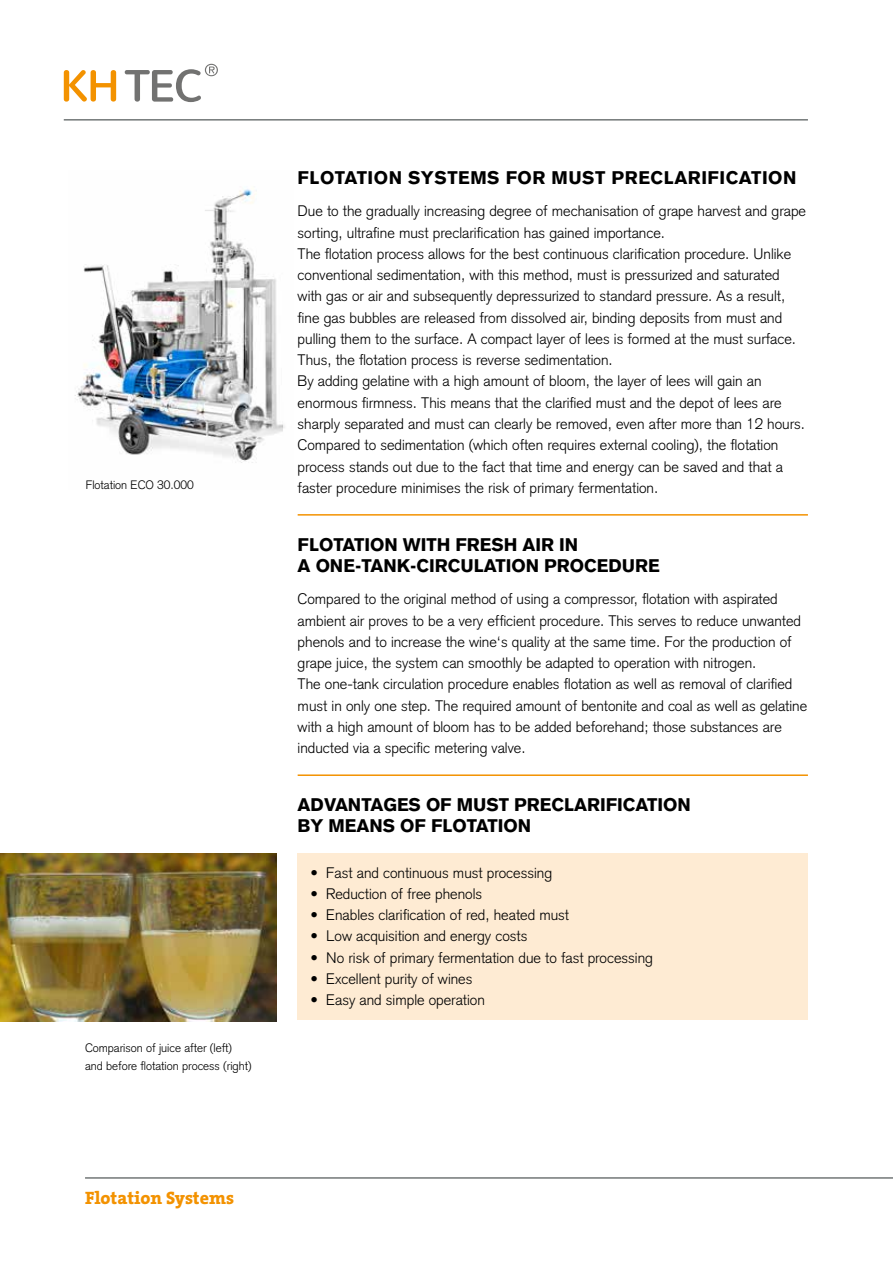
<style>
.page{position:relative;width:893px;height:1263px;background:#fff}
.page>*{position:absolute;margin:0;border:0;box-sizing:border-box;transform-origin:0 0}
.t1{font:900 18px/21px "Akzidenz Grotesk";color:#000}
.t2{font:900 18px "Akzidenz Grotesk";letter-spacing:.03em;color:#000}
.t3{font:800 18px "The Serif";color:#f39200}
.t4{font:300 15px/21.3px "Akzidenz Grotesk";color:#000}
.t5{font:300 12px/18px "Akzidenz Grotesk";color:#000}
</style>
<div class="page">
<hr style="left:85px;top:1177px;width:808px;height:2px;background:#727777">
<hr style="left:298px;top:774px;width:510px;height:2px;background:#f39200">
<div style="left:298px;top:853px;width:510px;height:167px;background:#feebd3"></div>
<img style="left:0;top:853px;width:276px;height:169px">
<img style="left:74px;top:189px;width:211px;height:274px">
<hr style="left:298px;top:514px;width:510px;height:2px;background:#f39200">
<hr style="left:64px;top:119px;width:744px;height:2px;background:#727777">
<svg style="left:64px;top:70px;width:52px;height:32px"></svg>
<svg style="left:125px;top:64px;width:93px;height:38px"></svg>
<p class="t5" style="left:86px;top:476px;width:110px">Flotation ECO 30.000</p>
<p class="t5" style="left:85px;top:1039px;width:168px">Comparison of juice after (left) and before flotation process (right)</p>
<p class="t2" style="left:298px;top:167px;width:500px">FLOTATION SYSTEMS FOR MUST PRECLARIFICATION</p>
<p class="t4" style="left:298px;top:201px;width:510px">Due to the gradually increasing degree of mechanisation of grape harvest and grape sorting, ultrafine must preclarification has gained importance.<br>The flotation process allows for the best continuous clarification procedure. Unlike conventional sedimentation, with this method, must is pressurized and saturated with gas or air and subsequently depressurized to standard pressure. As a result, fine gas bubbles are released from dissolved air, binding deposits from must and pulling them to the surface. A compact layer of lees is formed at the must surface.<br>Thus, the flotation process is reverse sedimentation.<br>By adding gelatine with a high amount of bloom, the layer of lees will gain an enormous firmness. This means that the clarified must and the depot of lees are sharply separated and must can clearly be removed, even after more than 12 hours.<br>Compared to sedimentation (which often requires external cooling), the flotation process stands out due to the fact that time and energy can be saved and that a faster procedure minimises the risk of primary fermentation.</p>
<p class="t1" style="left:298px;top:534px;width:364px">FLOTATION WITH FRESH AIR IN<br>A ONE-TANK-CIRCULATION PROCEDURE</p>
<p class="t4" style="left:298px;top:589px;width:511px">Compared to the original method of using a compressor, flotation with aspirated ambient air proves to be a very efficient procedure. This serves to reduce unwanted phenols and to increase the wine‘s quality at the same time. For the production of grape juice, the system can smoothly be adapted to operation with nitrogen.<br>The one-tank circulation procedure enables flotation as well as removal of clarified must in only one step. The required amount of bentonite and coal as well as gelatine with a high amount of bloom has to be added beforehand; those substances are inducted via a specific metering valve.</p>
<p class="t1" style="left:298px;top:794px;width:395px">ADVANTAGES OF MUST PRECLARIFICATION<br>BY MEANS OF FLOTATION</p>
<p class="t4" style="left:310px;top:862px;width:243px">• Fast and continuous must processing</p>
<p class="t4" style="left:310px;top:883px;width:173px">• Reduction of free phenols</p>
<p class="t4" style="left:310px;top:904px;width:260px">• Enables clarification of red, heated must</p>
<p class="t4" style="left:310px;top:925px;width:218px">• Low acquisition and energy costs</p>
<p class="t4" style="left:310px;top:947px;width:344px">• No risk of primary fermentation due to fast processing</p>
<p class="t4" style="left:310px;top:968px;width:164px">• Excellent purity of wines</p>
<p class="t4" style="left:310px;top:989px;width:176px">• Easy and simple operation</p>
<p class="t3" style="left:85px;top:1182px;width:151px">Flotation Systems</p>
</div>
